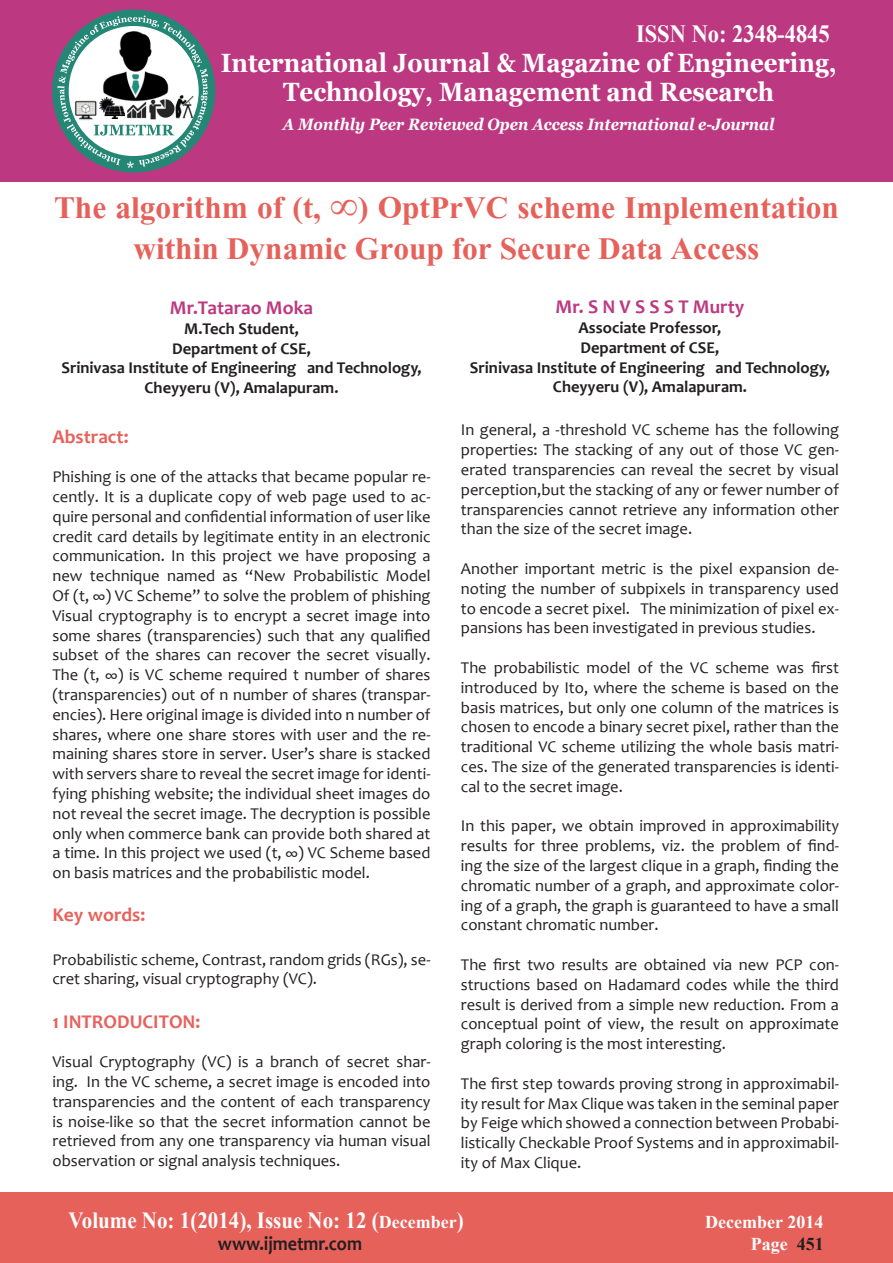
<style>
.page{position:relative;width:893px;height:1263px;background:#fff}
.page>*{position:absolute;margin:0;border:0;box-sizing:border-box;transform-origin:0 0}
.t1{font:700 39px/40.5px "Aparajita";color:#e7615b;text-align:center}
.t2{font:700 26.4px "Georgia";color:#fff;scale:.91 1}
.t3{font:700 24.75px "Times New Roman";color:#fff;scale:.91 1}
.t4{font:700 23.1px "Times New Roman";color:#fff;scale:.91 1}
.t5{font:700 19.8px "Candara";color:#231f20;scale:.91 1}
.t6{font:700 19.5px "Candara";color:#e7615b}
.t7{font:700 19.5px "Candara";color:#bc3981}
.t8{font:700 18px "Times New Roman";color:#fff}
.t9{font:16.5px/19.8px "Candara";color:#231f20;text-align:justify}
.t10{font:700 16.5px "Candara";color:#231f20}
.t11{font:italic 700 16.5px "Georgia";color:#fff;scale:.91 1}
.s1{font-size:18px}
.s2{color:#231f20}
</style>
<div class="page">
<div style="left:0;top:1193px;width:893px;height:70px;background:#e7615b"></div>
<div style="left:0;top:0;width:893px;height:182px;background:#bc3981"></div>
<div style="left:52px;top:9px;width:163px;height:164px;background:#248675;border-radius:50%"></div>
<svg style="left:58px;top:16px;width:150px;height:152px"></svg>
<img style="left:148px;top:98px;width:27px;height:23px">
<img style="left:175px;top:95px;width:21px;height:25px">
<img style="left:100px;top:30px;width:72px;height:74px">
<img style="left:73px;top:99px;width:26px;height:22px">
<img style="left:100px;top:98px;width:25px;height:21px">
<p class="t3" style="left:636px;top:16px;width:214px">ISSN No: 2348-4845</p>
<p class="t2" style="left:221px;top:46px;width:678px">International Journal &amp; Magazine of Engineering,</p>
<p class="t2" style="left:283px;top:75px;width:541px">Technology, Management and Research</p>
<p class="t11" style="left:283px;top:113px;width:542px">A Monthly Peer Reviewed Open Access International e-Journal</p>
<p class="t1" style="left:54px;top:192px;width:786px">The algorithm of (t, ∞) OptPrVC scheme Implementation within Dynamic Group for Secure Data Access</p>
<p class="t7" style="left:170px;top:295px;width:145px">Mr.Tatarao Moka</p>
<p class="t10" style="left:184px;top:318px;width:116px">M.Tech Student,</p>
<p class="t10" style="left:172px;top:338px;width:140px">Department of CSE,</p>
<p class="t10" style="left:61px;top:358px;width:362px">Srinivasa Institute of Engineering and Technology,</p>
<p class="t10" style="left:144px;top:377px;width:196px">Cheyyeru (V), Amalapuram.</p>
<p class="t6" style="left:52px;top:424px;width:78px">Abstract:</p>
<p class="t9" style="left:52px;top:467px;width:380px">Phishing is one of the attacks that became popular re&shy;cently. It is a duplicate copy of web page used to ac&shy;quire personal and confidential information of user like credit card details by legitimate entity in an electronic communication. In this project we have proposing a new technique named as “New Probabilistic Model Of (t, ∞) VC Scheme” to solve the problem of phishing Visual cryptography is to encrypt a secret image into some shares (transparencies) such that any qualified subset of the shares can recover the secret visually.<br>The (t, ∞) is VC scheme required t number of shares (transparencies) out of n number of shares (transpar&shy;encies). Here original image is divided into n number of shares, where one share stores with user and the re&shy;maining shares store in server. User’s share is stacked with servers share to reveal the secret image for identi&shy;fying phishing website; the individual sheet images do not reveal the secret image. The decryption is possible only when commerce bank can provide both shared at a time. In this project we used (t, ∞) VC Scheme based on basis matrices and the probabilistic model.</p>
<p class="t6" style="left:52px;top:903px;width:94px">Key words:</p>
<p class="t9" style="left:52px;top:949px;width:380px">Probabilistic scheme, Contrast, random grids (RGs), se&shy;cret sharing, visual cryptography (VC).</p>
<p class="t6" style="left:52px;top:1009px;width:149px">1 INTRODUCITON:</p>
<p class="t9" style="left:52px;top:1052px;width:380px">Visual Cryptography (VC) is a branch of secret shar&shy;ing. In the VC scheme, a secret image is encoded into transparencies and the content of each transparency is noise-like so that the secret information cannot be retrieved from any one transparency via human visual observation or signal analysis techniques.</p>
<p class="t7" style="left:556px;top:295px;width:190px">Mr. S N V S S S T Murty</p>
<p class="t10" style="left:579px;top:317px;width:144px">Associate Professor,</p>
<p class="t10" style="left:580px;top:337px;width:140px">Department of CSE,</p>
<p class="t10" style="left:470px;top:357px;width:362px">Srinivasa Institute of Engineering and Technology,</p>
<p class="t10" style="left:553px;top:377px;width:196px">Cheyyeru (V), Amalapuram.</p>
<p class="t9" style="left:461px;top:420px;width:380px">In general, a -threshold VC scheme has the following properties: The stacking of any out of those VC gen&shy;erated transparencies can reveal the secret by visual perception,but the stacking of any or fewer number of transparencies cannot retrieve any information other than the size of the secret image.</p>
<p class="t9" style="left:461px;top:558px;width:380px">Another important metric is the pixel expansion de&shy;noting the number of subpixels in transparency used to encode a secret pixel. The minimization of pixel ex&shy;pansions has been investigated in previous studies.</p>
<p class="t9" style="left:461px;top:657px;width:380px">The probabilistic model of the VC scheme was first introduced by Ito, where the scheme is based on the basis matrices, but only one column of the matrices is chosen to encode a binary secret pixel, rather than the traditional VC scheme utilizing the whole basis matri&shy;ces. The size of the generated transparencies is identi&shy;cal to the secret image.</p>
<p class="t9" style="left:461px;top:816px;width:380px">In this paper, we obtain improved in approximability results for three problems, viz. the problem of find&shy;ing the size of the largest clique in a graph, finding the chromatic number of a graph, and approximate color&shy;ing of a graph, the graph is guaranteed to have a small constant chromatic number.</p>
<p class="t9" style="left:461px;top:954px;width:380px">The first two results are obtained via new PCP con&shy;structions based on Hadamard codes while the third result is derived from a simple new reduction. From a conceptual point of view, the result on approximate graph coloring is the most interesting.</p>
<p class="t9" style="left:461px;top:1073px;width:380px">The first step towards proving strong in approximabil&shy;ity result for Max Clique was taken in the seminal paper by Feige which showed a connection between Probabi&shy;listically Checkable Proof Systems and in approximabil&shy;ity of Max Clique.</p>
<p class="t4" style="left:69px;top:1204px;width:436px">Volume No: 1(2014), Issue No: 12 (<span class="s1">December</span>)</p>
<p class="t8" style="left:705px;top:1210px;width:120px">December 2014</p>
<p class="t5" style="left:218px;top:1231px;width:160px">www.ijmetmr.com</p>
<p class="t8" style="left:751px;top:1231px;width:74px">Page <span class="s2">451</span></p>
</div>
